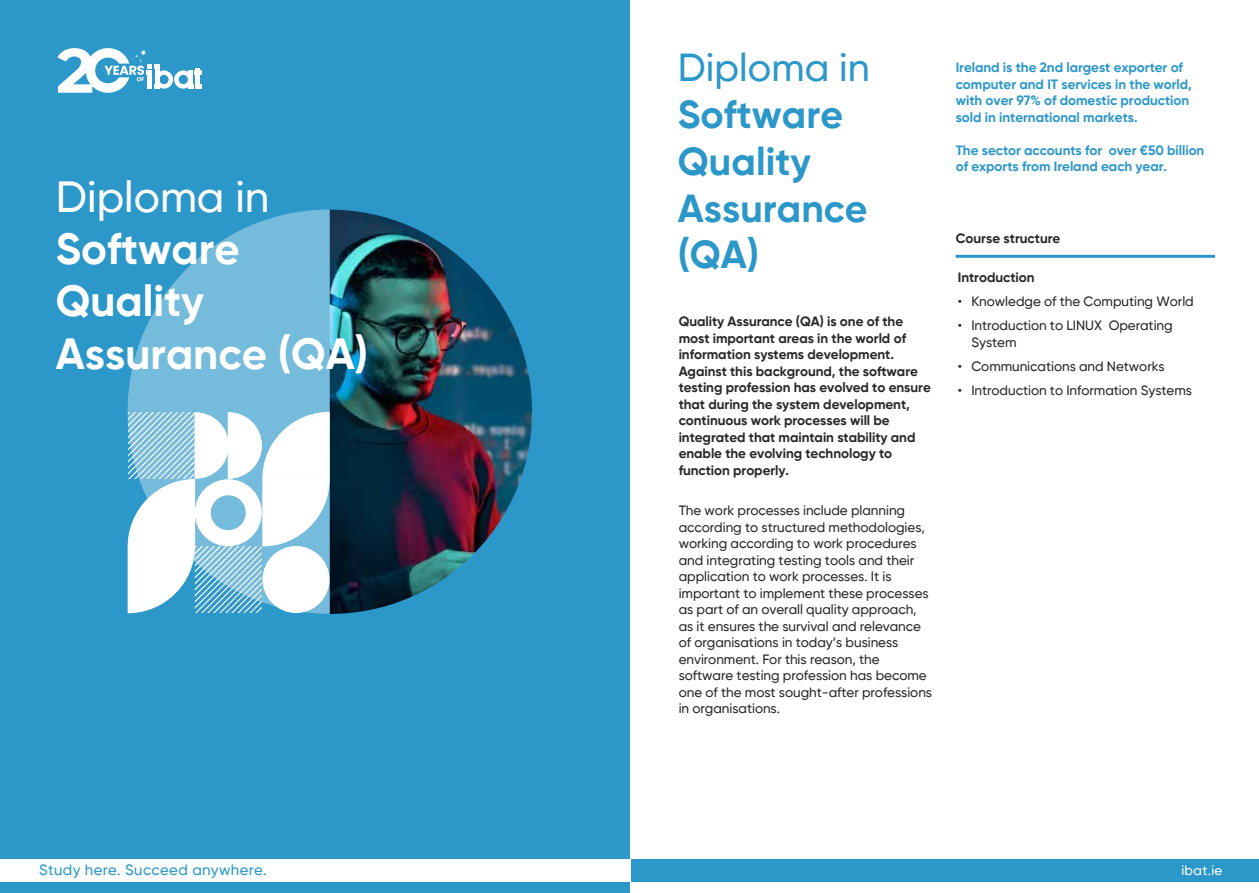
<style>
.page{position:relative;width:1259px;height:893px;background:#fff}
.page>*{position:absolute;margin:0;border:0;box-sizing:border-box;transform-origin:0 0}
.t1{font:700 43.5px/52.2px "Gilroy";color:#fff}
.t2{font:500 43.5px "Gilroy";color:#fff}
.t3{font:700 39px/46.8px "Gilroy";color:#2c97c9}
.t4{font:500 39px "Gilroy";color:#2c97c9}
.t5{font:500 15px "Gilroy";letter-spacing:.025em;color:#2c97c9}
.t6{font:500 13.5px/16.5px "Gilroy";letter-spacing:-.005em;color:#282827}
.t7{font:700 13.5px/16.5px "Gilroy";letter-spacing:-.005em;color:#282827}
.t8{font:700 13.5px/16.5px "Gilroy";letter-spacing:-.005em;color:#2c97c9}
.t9{font:500 13.5px "Gilroy";letter-spacing:.025em;color:#fff}
</style>
<div class="page">
<hr style="left:955px;top:255px;width:260px;height:3px;background:#2c97c9">
<div style="left:0;top:0;width:629px;height:893px;background:#2c97c9"></div>
<div style="left:0;top:859px;width:1259px;height:23px;background:#2c97c9"></div>
<div style="left:0;top:859px;width:630px;height:23px;background:#fff"></div>
<img style="left:330px;top:210px;width:202px;height:404px">
<svg style="left:128px;top:209px;width:202px;height:203px;fill:#75bbdb"></svg>
<svg style="left:128px;top:412px;width:202px;height:202px;background:#c8e4f0"></svg>
<svg style="left:57px;top:48px;width:145px;height:45px"></svg>
<h1 class="t2" style="left:56px;top:170px;width:215px">Diploma in</h1>
<h1 class="t1" style="left:56px;top:222px;width:314px">Software<br>Quality<br>Assurance (QA)</h1>
<h2 class="t4" style="left:678px;top:43px;width:194px">Diploma in</h2>
<h2 class="t3" style="left:678px;top:91px;width:191px">Software<br>Quality<br>Assurance (QA)</h2>
<p class="t7" style="left:678px;top:313px;width:254px">Quality Assurance (QA) is one of the most important areas in the world of information systems development.<br>Against this background, the software testing profession has evolved to ensure that during the system development, continuous work processes will be integrated that maintain stability and enable the evolving technology to function properly.</p>
<p class="t6" style="left:678px;top:502px;width:255px">The work processes include planning according to structured methodologies, working according to work procedures and integrating testing tools and their application to work processes. It is important to implement these processes as part of an overall quality approach, as it ensures the survival and relevance of organisations in today’s business environment. For this reason, the software testing profession has become one of the most sought-after professions in organisations.</p>
<p class="t8" style="left:955px;top:59px;width:238px">Ireland is the 2nd largest exporter of computer and IT services in the world, with over 97% of domestic production sold in international markets.</p>
<p class="t8" style="left:955px;top:142px;width:250px">The sector accounts for over €50 billion of exports from Ireland each year.</p>
<p class="t7" style="left:955px;top:230px;width:106px">Course structure</p>
<p class="t7" style="left:958px;top:269px;width:78px">Introduction</p>
<p class="t6" style="left:958px;top:293px;width:237px">• Knowledge of the Computing World</p>
<p class="t6" style="left:971px;top:317px;width:203px;text-indent:-14px">• Introduction to LINUX Operating<br>System</p>
<p class="t6" style="left:958px;top:357px;width:208px">• Communications and Networks</p>
<p class="t6" style="left:958px;top:381px;width:236px">• Introduction to Information Systems</p>
<p class="t5" style="left:39px;top:861px;width:229px">Study here. Succeed anywhere.</p>
<p class="t9" style="left:1181px;top:862px;width:43px">ibat.ie</p>
</div>
